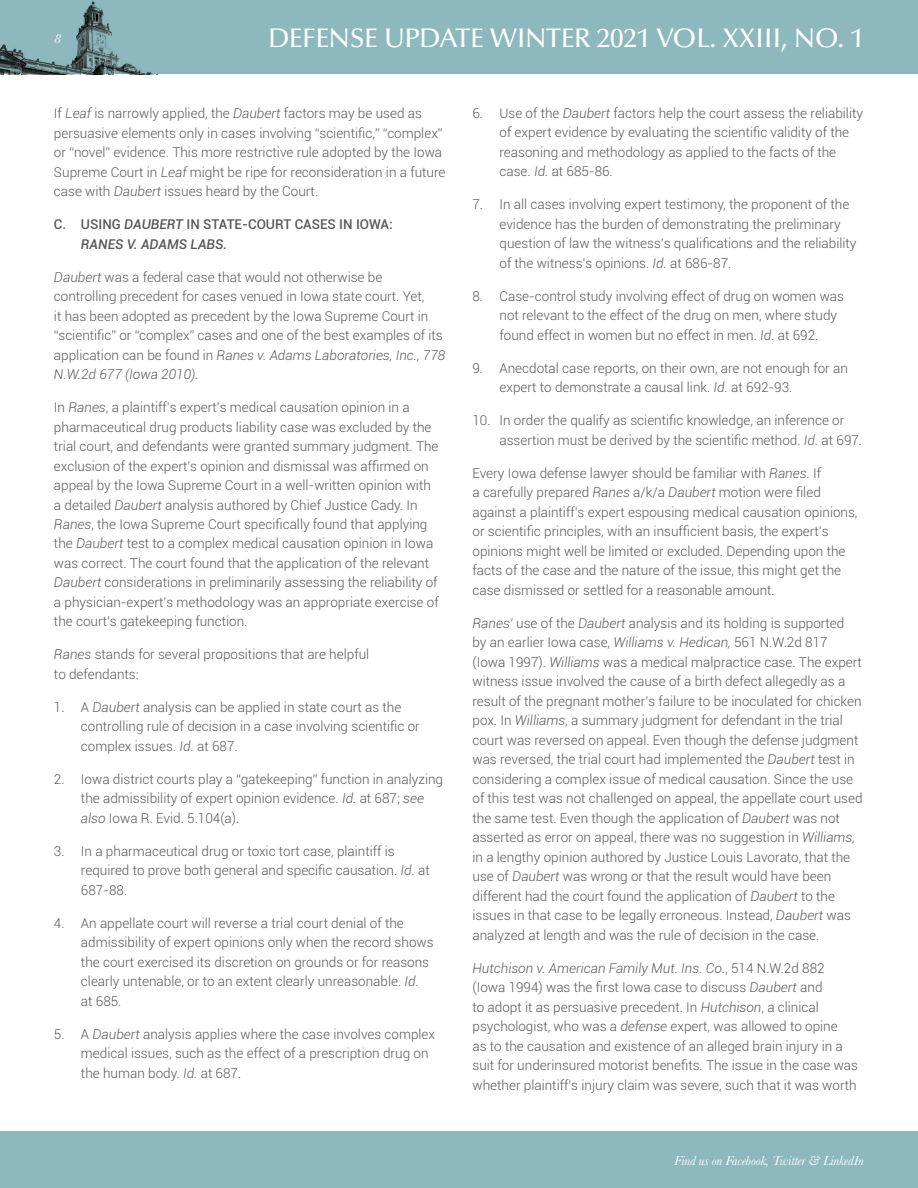
<style>
.page{position:relative;width:918px;height:1188px;background:#fff}
.page>*{position:absolute;margin:0;border:0;box-sizing:border-box;transform-origin:0 0}
.t1{font:500 27px "Optima";letter-spacing:-.01em;color:#fff}
.t2{font:300 13.5px/19.5px "Roboto";color:#57585a}
.t3{font:500 13.5px/19.5px "Roboto";color:#57585a}
.t4{font:italic 13.5px "Baskerville";letter-spacing:-.01em;color:#fff}
.s1{font-style:italic}
</style>
<div class="page">
<div style="left:0;top:1131px;width:918px;height:57px;background:#8db8bd"></div>
<div style="left:0;top:0;width:918px;height:74px;background:#8db8bd"></div>
<img style="left:0;top:1px;width:158px;height:73px">
<p class="t4" style="left:54px;top:29px;width:8px">8</p>
<h1 class="t1" style="left:269px;top:22px;width:597px">DEFENSE UPDATE WINTER 2021 VOL. XXIII, NO. 1</h1>
<p class="t2" style="left:54px;top:103px;width:393px">If <span class="s1">Leaf</span> is narrowly applied, the <span class="s1">Daubert</span> factors may be used as persuasive elements only in cases involving “scientific,” “complex” or “novel” evidence. This more restrictive rule adopted by the Iowa Supreme Court in <span class="s1">Leaf</span> might be ripe for reconsideration in a future case with <span class="s1">Daubert</span> issues heard by the Court.</p>
<p class="t3" style="left:81px;top:214px;width:313px;text-indent:-27px">C. USING <span class="s1">DAUBERT</span> IN STATE-COURT CASES IN IOWA:<br><span class="s1">RANES V. ADAMS LABS.</span></p>
<p class="t2" style="left:54px;top:267px;width:393px"><span class="s1">Daubert</span> was a federal case that would not otherwise be controlling precedent for cases venued in Iowa state court. Yet,<br>it has been adopted as precedent by the Iowa Supreme Court in “scientific” or “complex” cases and one of the best examples of its application can be found in <span class="s1">Ranes v. Adams Laboratories, Inc., 778<br>N.W.2d 677 (Iowa 2010).</span></p>
<p class="t2" style="left:54px;top:397px;width:386px">In <span class="s1">Ranes</span>, a plaintiff’s expert’s medical causation opinion in a pharmaceutical drug products liability case was excluded by the trial court, and defendants were granted summary judgment. The exclusion of the expert’s opinion and dismissal was affirmed on appeal by the Iowa Supreme Court in a well-written opinion with a detailed <span class="s1">Daubert</span> analysis authored by Chief Justice Cady. In <span class="s1">Ranes</span>, the Iowa Supreme Court specifically found that applying the <span class="s1">Daubert</span> test to a complex medical causation opinion in Iowa was correct. The court found that the application of the relevant <span class="s1">Daubert</span> considerations in preliminarily assessing the reliability of a physician-expert’s methodology was an appropriate exercise of the court’s gatekeeping function.</p>
<p class="t2" style="left:54px;top:644px;width:317px"><span class="s1">Ranes</span> stands for several propositions that are helpful to defendants:</p>
<p class="t2" style="left:81px;top:697px;width:340px;text-indent:-27px">1. A <span class="s1">Daubert</span> analysis can be applied in state court as the controlling rule of decision in a case involving scientific or complex issues. <span class="s1">Id.</span> at 687.</p>
<p class="t2" style="left:81px;top:769px;width:364px;text-indent:-27px">2. Iowa district courts play a “gatekeeping” function in analyzing the admissibility of expert opinion evidence. <span class="s1">Id.</span> at 687; <span class="s1">see also</span> Iowa R. Evid. 5.104(a).</p>
<p class="t2" style="left:81px;top:841px;width:350px;text-indent:-27px">3. In a pharmaceutical drug or toxic tort case, plaintiff is required to prove both general and specific causation. <span class="s1">Id.</span> at<br>687-88.</p>
<p class="t2" style="left:81px;top:913px;width:354px;text-indent:-27px">4. An appellate court will reverse a trial court denial of the admissibility of expert opinions only when the record shows the court exercised its discretion on grounds or for reasons clearly untenable, or to an extent clearly unreasonable. <span class="s1">Id. </span>at 685.</p>
<p class="t2" style="left:81px;top:1024px;width:356px;text-indent:-27px">5. A <span class="s1">Daubert</span> analysis applies where the case involves complex medical issues, such as the effect of a prescription drug on the human body. <span class="s1">Id.</span> at 687.</p>
<p class="t2" style="left:499px;top:103px;width:365px;text-indent:-27px">6. Use of the <span class="s1">Daubert</span> factors help the court assess the reliability of expert evidence by evaluating the scientific validity of the reasoning and methodology as applied to the facts of the case. <span class="s1">Id.</span> at 685-86.</p>
<p class="t2" style="left:499px;top:194px;width:359px;text-indent:-27px">7. In all cases involving expert testimony, the proponent of the evidence has the burden of demonstrating the preliminary question of law the witness’s qualifications and the reliability of the witness’s opinions. <span class="s1">Id.</span> at 686-87.</p>
<p class="t2" style="left:499px;top:286px;width:346px;text-indent:-27px">8. Case-control study involving effect of drug on women was not relevant to the effect of the drug on men, where study found effect in women but no effect in men. <span class="s1">Id.</span> at 692.</p>
<p class="t2" style="left:499px;top:358px;width:350px;text-indent:-27px">9. Anecdotal case reports, on their own, are not enough for an expert to demonstrate a causal link. <span class="s1">Id.</span> at 692-93.</p>
<p class="t2" style="left:499px;top:410px;width:364px;text-indent:-27px">10. In order the qualify as scientific knowledge, an inference or assertion must be derived by the scientific method. <span class="s1">Id.</span> at 697.</p>
<p class="t2" style="left:472px;top:463px;width:387px">Every Iowa defense lawyer should be familiar with <span class="s1">Ranes</span>. If<br>a carefully prepared <span class="s1">Ranes</span> a/k/a <span class="s1">Daubert</span> motion were filed against a plaintiff’s expert espousing medical causation opinions, or scientific principles, with an insufficient basis, the expert’s opinions might well be limited or excluded. Depending upon the facts of the case and the nature of the issue, this might get the case dismissed or settled for a reasonable amount.</p>
<p class="t2" style="left:472px;top:613px;width:392px"><span class="s1">Ranes’</span> use of the <span class="s1">Daubert</span> analysis and its holding is supported<br>by an earlier Iowa case, <span class="s1">Williams v. Hedican,</span> 561 N.W.2d 817 (Iowa 1997). <span class="s1">Williams</span> was a medical malpractice case. The expert witness issue involved the cause of a birth defect allegedly as a result of the pregnant mother’s failure to be inoculated for chicken pox. In <span class="s1">Williams</span>, a summary judgment for defendant in the trial court was reversed on appeal. Even though the defense judgment was reversed, the trial court had implemented the <span class="s1">Daubert</span> test in considering a complex issue of medical causation. Since the use of this test was not challenged on appeal, the appellate court used the same test. Even though the application of <span class="s1">Daubert</span> was not asserted as error on appeal, there was no suggestion in <span class="s1">Williams, </span>in a lengthy opinion authored by Justice Louis Lavorato, that the use of <span class="s1">Daubert</span> was wrong or that the result would have been different had the court found the application of <span class="s1">Daubert</span> to the issues in that case to be legally erroneous. Instead, <span class="s1">Daubert</span> was analyzed at length and was the rule of decision in the case.</p>
<p class="t2" style="left:473px;top:958px;width:387px"><span class="s1">Hutchison v. American Family Mut. Ins. Co.</span>, 514 N.W.2d 882 (Iowa 1994) was the first Iowa case to discuss <span class="s1">Daubert</span> and<br>to adopt it as persuasive precedent. In <span class="s1">Hutchison</span>, a clinical psychologist, who was a <span class="s1">defense</span> expert, was allowed to opine<br>as to the causation and existence of an alleged brain injury in a suit for underinsured motorist benefits. The issue in the case was whether plaintiff’s injury claim was severe, such that it was worth</p>
<p class="t4" style="left:674px;top:1151px;width:191px">Find us on Facebook, Twitter &amp; LinkedIn</p>
</div>
